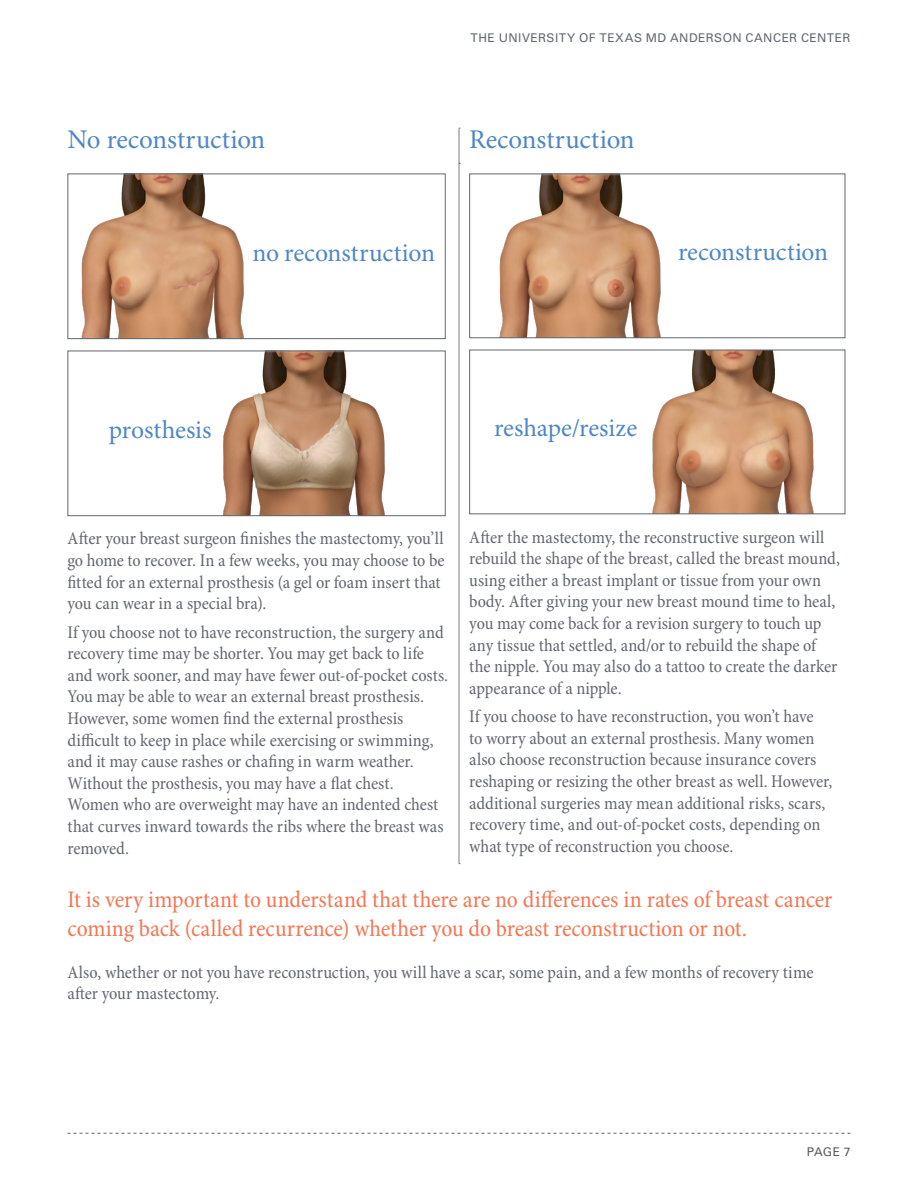
<style>
.page{position:relative;width:918px;height:1188px;background:#fff}
.page>*{position:absolute;margin:0;border:0;box-sizing:border-box;transform-origin:0 0}
.Subheading_1{font:27px "Minion Pro";letter-spacing:-.005em;color:#4e87c6}
.Subheading_1-2{font:25.65px "Minion Pro";letter-spacing:-.005em;color:#4e87c6}
.Subheading_1-3{font:25.5px "Minion Pro";letter-spacing:-.005em;color:#4e87c6}
.Highlight_body_16{font:condensed 24px/28.8px "Minion Pro";letter-spacing:-.005em;color:#f47754}
.Body_12{font:condensed 18px/21.6px "Minion Pro";letter-spacing:-.005em;color:#626770}
.t1{font:12px "Univers LT Std";letter-spacing:.04em;color:#626770}
.t2{font:12px "Univers LT Std";color:#58595b}
</style>
<div class="page">
<svg style="left:459px;top:128px;width:1px;height:736px"></svg>
<img style="left:223px;top:353px;width:162px;height:161px">
<div style="left:68px;top:351px;width:378px;height:165px;border:1px solid #626770"></div>
<img style="left:81px;top:176px;width:163px;height:161px">
<div style="left:68px;top:174px;width:378px;height:165px;border:1px solid #626770"></div>
<img style="left:652px;top:352px;width:162px;height:160px">
<div style="left:469px;top:350px;width:376px;height:164px;border:1px solid #626770"></div>
<img style="left:499px;top:176px;width:162px;height:160px">
<div style="left:469px;top:174px;width:376px;height:164px;border:1px solid #626770"></div>
<svg style="left:68px;top:1133px;width:782px;height:1px"></svg>
<p class="t1" style="left:471px;top:31px;width:381px">THE UNIVERSITY OF TEXAS MD ANDERSON CANCER CENTER</p>
<p class="Subheading_1" style="left:68px;top:123px;width:199px">No reconstruction</p>
<p class="Subheading_1" style="left:469px;top:123px;width:167px">Reconstruction</p>
<p class="Subheading_1-2" style="left:252px;top:237px;width:184px">no reconstruction</p>
<p class="Subheading_1-3" style="left:678px;top:237px;width:152px">reconstruction</p>
<p class="Subheading_1-2" style="left:109px;top:414px;width:104px">prosthesis</p>
<p class="Subheading_1-3" style="left:494px;top:413px;width:145px">reshape/resize</p>
<p class="Body_12" style="left:469px;top:527px;width:372px">After the mastectomy, the reconstructive surgeon will rebuild the shape of the breast, called the breast mound, using either a breast implant or tissue from your own body. After giving your new breast mound time to heal, you may come back for a revision surgery to touch up any tissue that settled, and/or to rebuild the shape of the nipple. You may also do a tattoo to create the darker appearance of a nipple.</p>
<p class="Body_12" style="left:469px;top:706px;width:365px">If you choose to have reconstruction, you won’t have<br>to worry about an external prosthesis. Many women also choose reconstruction because insurance covers reshaping or resizing the other breast as well. However, additional surgeries may mean additional risks, scars, recovery time, and out-of-pocket costs, depending on what type of reconstruction you choose.</p>
<p class="Highlight_body_16" style="left:68px;top:886px;width:767px">It is very important to understand that there are no differences in rates of breast cancer coming back (called recurrence) whether you do breast reconstruction or not.</p>
<p class="Body_12" style="left:68px;top:962px;width:748px">Also, whether or not you have reconstruction, you will have a scar, some pain, and a few months of recovery time after your mastectomy.</p>
<p class="Body_12" style="left:68px;top:529px;width:379px">After your breast surgeon finishes the mastectomy, you’ll go home to recover. In a few weeks, you may choose to be fitted for an external prosthesis (a gel or foam insert that you can wear in a special bra).</p>
<p class="Body_12" style="left:68px;top:622px;width:382px">If you choose not to have reconstruction, the surgery and recovery time may be shorter. You may get back to life and work sooner, and may have fewer out-of-pocket costs.<br>You may be able to wear an external breast prosthesis.<br>However, some women find the external prosthesis difficult to keep in place while exercising or swimming, and it may cause rashes or chafing in warm weather.<br>Without the prosthesis, you may have a flat chest.<br>Women who are overweight may have an indented chest that curves inward towards the ribs where the breast was removed.</p>
<p class="t2" style="left:807px;top:1144px;width:45px">PAGE 7</p>
</div>
